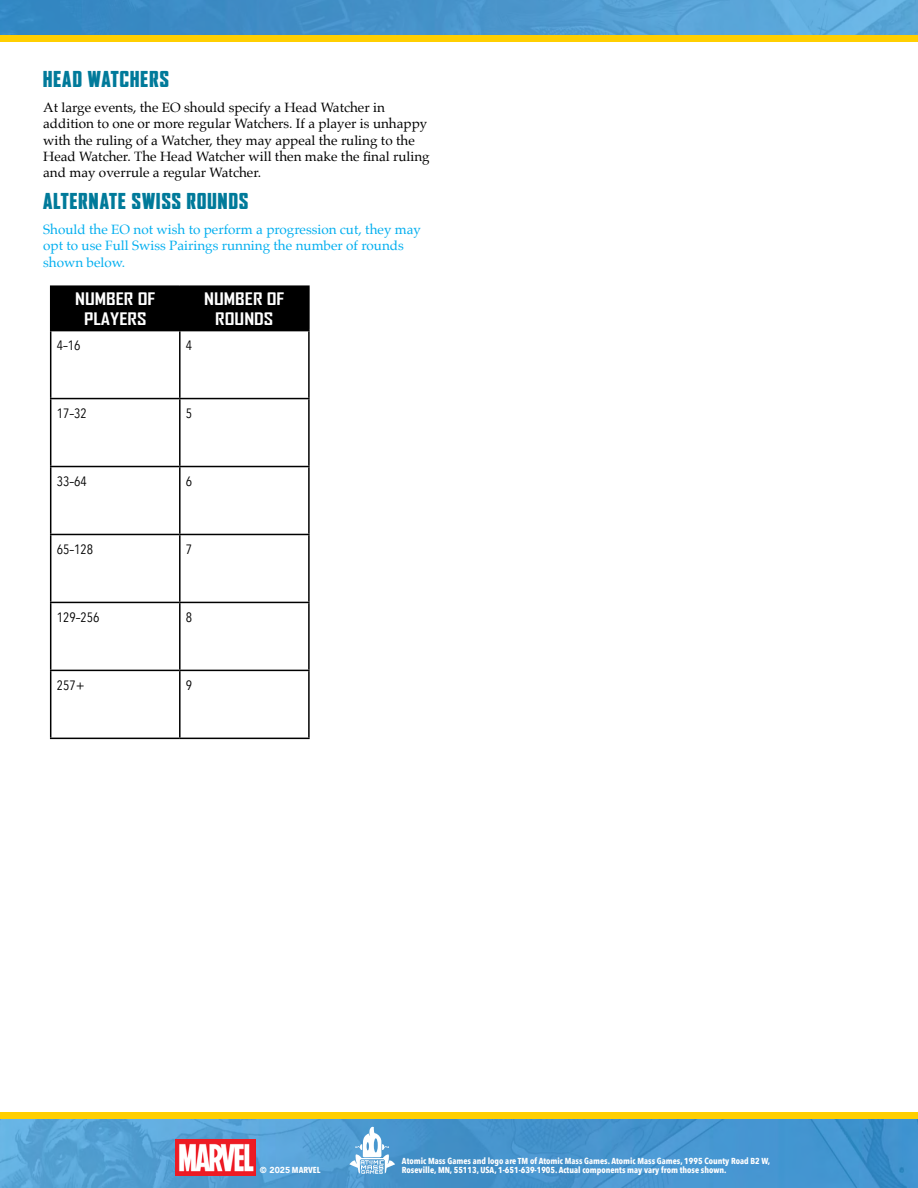
<style>
.page{position:relative;width:918px;height:1188px;background:#fff}
.page>*{position:absolute;margin:0;border:0;box-sizing:border-box;transform-origin:0 0}
.t1{font:900 condensed 21px "Agency FB";letter-spacing:.05em;color:#007a9a;scale:1.1 1}
.t2{font:700 16.5px/19.8px "Agency FB";color:#fff;text-align:center;scale:1.25 1}
.t3{font:13.5px/16.2px "Palatino";color:#000}
.t4{font:13.5px/16.2px "Palatino";color:#00aeef}
.t5{font:13.5px "Avenir Next Condensed";color:#000}
.t6{font:700 8.7px "Avenir Next Condensed";color:#fff}
.s1{font-family:"Avenir";font-weight:900}
</style>
<div class="page">
<img style="left:0;top:0;width:918px;height:35px">
<div style="left:0;top:35px;width:918px;height:7px;background:#ffcf01"></div>
<img style="left:0;top:1119px;width:918px;height:69px">
<div style="left:0;top:1112px;width:918px;height:7px;background:#ffcf01"></div>
<div style="left:51px;top:286px;width:129px;height:45px;background:#000"></div>
<div style="left:180px;top:286px;width:129px;height:45px;background:#000"></div>
<hr style="left:50px;top:285px;width:130px;height:2px;background:#000">
<hr style="left:50px;top:287px;width:1px;height:43px;background:#000">
<hr style="left:180px;top:285px;width:130px;height:2px;background:#000">
<hr style="left:308px;top:287px;width:2px;height:43px;background:#000">
<hr style="left:50px;top:330px;width:130px;height:1px;background:#000">
<hr style="left:50px;top:331px;width:1px;height:67px;background:#000">
<hr style="left:180px;top:330px;width:130px;height:1px;background:#000">
<hr style="left:179px;top:331px;width:2px;height:67px;background:#000">
<hr style="left:308px;top:331px;width:2px;height:67px;background:#000">
<hr style="left:50px;top:398px;width:130px;height:1px;background:#000">
<hr style="left:50px;top:399px;width:1px;height:67px;background:#000">
<hr style="left:180px;top:398px;width:130px;height:1px;background:#000">
<hr style="left:179px;top:399px;width:2px;height:67px;background:#000">
<hr style="left:308px;top:399px;width:2px;height:67px;background:#000">
<hr style="left:50px;top:466px;width:130px;height:1px;background:#000">
<hr style="left:50px;top:467px;width:1px;height:67px;background:#000">
<hr style="left:180px;top:466px;width:130px;height:1px;background:#000">
<hr style="left:179px;top:467px;width:2px;height:67px;background:#000">
<hr style="left:308px;top:467px;width:2px;height:67px;background:#000">
<hr style="left:50px;top:534px;width:130px;height:1px;background:#000">
<hr style="left:50px;top:535px;width:1px;height:67px;background:#000">
<hr style="left:180px;top:534px;width:130px;height:1px;background:#000">
<hr style="left:179px;top:535px;width:2px;height:67px;background:#000">
<hr style="left:308px;top:535px;width:2px;height:67px;background:#000">
<hr style="left:50px;top:602px;width:130px;height:1px;background:#000">
<hr style="left:50px;top:603px;width:1px;height:67px;background:#000">
<hr style="left:180px;top:602px;width:130px;height:1px;background:#000">
<hr style="left:179px;top:603px;width:2px;height:67px;background:#000">
<hr style="left:308px;top:603px;width:2px;height:67px;background:#000">
<hr style="left:50px;top:670px;width:130px;height:1px;background:#000">
<hr style="left:50px;top:671px;width:1px;height:67px;background:#000">
<hr style="left:180px;top:670px;width:130px;height:1px;background:#000">
<hr style="left:179px;top:671px;width:2px;height:67px;background:#000">
<hr style="left:308px;top:671px;width:2px;height:67px;background:#000">
<hr style="left:50px;top:738px;width:130px;height:1px;background:#000">
<hr style="left:180px;top:738px;width:130px;height:1px;background:#000">
<svg style="left:349px;top:1127px;width:46px;height:47px"></svg>
<img style="left:175px;top:1139px;width:81px;height:37px">
<h1 class="t1" style="left:43px;top:67px;width:116px">HEAD WATCHERS</h1>
<p class="t3" style="left:43px;top:99px;width:388px">At large events, the EO should specify a Head Watcher in addition to one or more regular Watchers. If a player is unhappy with the ruling of a Watcher, they may appeal the ruling to the Head Watcher. The Head Watcher will then make the final ruling and may overrule a regular Watcher.</p>
<h1 class="t1" style="left:43px;top:189px;width:188px">ALTERNATE SWISS ROUNDS</h1>
<p class="t4" style="left:43px;top:221px;width:379px">Should the EO not wish to perform a progression cut, they may opt to use Full Swiss Pairings running the number of rounds shown below.</p>
<p class="t2" style="left:75px;top:288px;width:66px">NUMBER OF<br>PLAYERS</p>
<p class="t2" style="left:204px;top:288px;width:66px">NUMBER OF<br>ROUNDS</p>
<p class="t5" style="left:57px;top:334px;width:25px">4–16</p>
<p class="t5" style="left:186px;top:334px;width:8px">4</p>
<p class="t5" style="left:57px;top:402px;width:32px">17–32</p>
<p class="t5" style="left:186px;top:402px;width:8px">5</p>
<p class="t5" style="left:57px;top:470px;width:32px">33–64</p>
<p class="t5" style="left:186px;top:470px;width:8px">6</p>
<p class="t5" style="left:57px;top:538px;width:38px">65–128</p>
<p class="t5" style="left:186px;top:538px;width:8px">7</p>
<p class="t5" style="left:57px;top:606px;width:44px">129–256</p>
<p class="t5" style="left:186px;top:606px;width:8px">8</p>
<p class="t5" style="left:57px;top:674px;width:30px">257+</p>
<p class="t5" style="left:186px;top:674px;width:8px">9</p>
<p class="t6" style="left:402px;top:1156px;width:370px">Atomic Mass Games and logo are TM of Atomic Mass Games. Atomic Mass Games, 1995 County Road B2 W,</p>
<p class="t6" style="left:260px;top:1165px;width:62px"><span class="s1">© 2025</span> MARVEL</p>
<p class="t6" style="left:402px;top:1165px;width:326px">Roseville, MN, 55113, USA, 1-651-639-1905. Actual components may vary from those shown.</p>
</div>
